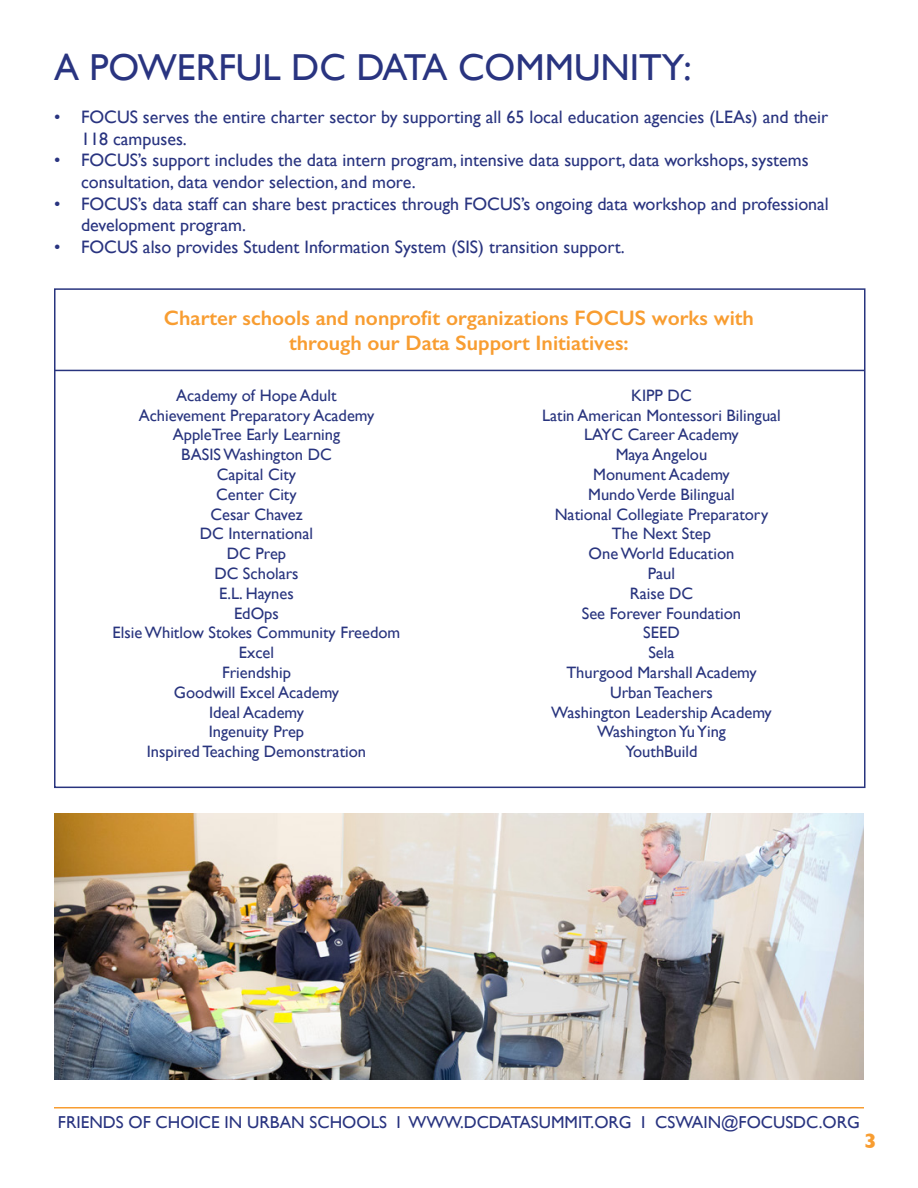
<style>
.page{position:relative;width:918px;height:1188px;background:#fff}
.page>*{position:absolute;margin:0;border:0;box-sizing:border-box;transform-origin:0 0}
.t1{font:37.5px "Gill Sans";color:#293480}
.t2{font:600 21px "Gill Sans";color:#f89d31}
.t3{font:700 21px "Gill Sans";color:#f89d31}
.t4{font:18px/21.6px "Gill Sans";color:#293480}
.t5{font:17.25px "Gill Sans";color:#293480}
.t6{font:16.5px "Gill Sans";color:#28347e}
</style>
<div class="page">
<hr style="left:54px;top:1107px;width:810px;height:1px;background:#f89d31">
<img style="left:54px;top:813px;width:810px;height:267px">
<hr style="left:54px;top:370px;width:810px;height:1px;background:#28347e">
<p class="t1" style="left:54px;top:45px;width:639px">A POWERFUL DC DATA COMMUNITY:</p>
<p class="t4" style="left:54px;top:106px;width:776px">• FOCUS serves the entire charter sector by supporting all 65 local education agencies (LEAs) and their</p>
<p class="t4" style="left:81px;top:128px;width:107px">118 campuses.</p>
<p class="t4" style="left:81px;top:149px;width:729px;text-indent:-27px">• FOCUS’s support includes the data intern program, intensive data support, data workshops, systems consultation, data vendor selection, and more.</p>
<p class="t4" style="left:81px;top:192px;width:749px;text-indent:-27px">• FOCUS’s data staff can share best practices through FOCUS’s ongoing data workshop and professional development program.</p>
<p class="t4" style="left:54px;top:236px;width:572px">• FOCUS also provides Student Information System (SIS) transition support.</p>
<p class="t2" style="left:164px;top:305px;width:592px">Charter schools and nonprofit organizations FOCUS works with</p>
<p class="t2" style="left:289px;top:330px;width:341px">through our Data Support Initiatives:</p>
<p class="t6" style="left:176px;top:386px;width:162px">Academy of Hope Adult</p>
<p class="t6" style="left:139px;top:405px;width:237px">Achievement Preparatory Academy</p>
<p class="t6" style="left:173px;top:425px;width:169px">AppleTree Early Learning</p>
<p class="t6" style="left:181px;top:445px;width:152px">BASISWashington DC</p>
<p class="t6" style="left:217px;top:465px;width:81px">Capital City</p>
<p class="t6" style="left:216px;top:485px;width:82px">Center City</p>
<p class="t6" style="left:210px;top:504px;width:94px">Cesar Chavez</p>
<p class="t6" style="left:200px;top:524px;width:115px">DC International</p>
<p class="t6" style="left:227px;top:544px;width:61px">DC Prep</p>
<p class="t6" style="left:214px;top:564px;width:86px">DC Scholars</p>
<p class="t6" style="left:219px;top:584px;width:76px">E.L. Haynes</p>
<p class="t6" style="left:234px;top:603px;width:46px">EdOps</p>
<p class="t6" style="left:113px;top:623px;width:289px">ElsieWhitlow Stokes Community Freedom</p>
<p class="t6" style="left:239px;top:643px;width:37px">Excel</p>
<p class="t6" style="left:222px;top:663px;width:70px">Friendship</p>
<p class="t6" style="left:174px;top:683px;width:167px">Goodwill Excel Academy</p>
<p class="t6" style="left:209px;top:702px;width:96px">Ideal Academy</p>
<p class="t6" style="left:209px;top:722px;width:97px">Ingenuity Prep</p>
<p class="t6" style="left:147px;top:742px;width:221px">Inspired Teaching Demonstration</p>
<p class="t6" style="left:631px;top:386px;width:62px">KIPP DC</p>
<p class="t6" style="left:542px;top:405px;width:240px">Latin American Montessori Bilingual</p>
<p class="t6" style="left:584px;top:425px;width:156px">LAYC Career Academy</p>
<p class="t6" style="left:616px;top:445px;width:93px">Maya Angelou</p>
<p class="t6" style="left:593px;top:465px;width:138px">Monument Academy</p>
<p class="t6" style="left:588px;top:485px;width:148px">MundoVerde Bilingual</p>
<p class="t6" style="left:555px;top:504px;width:215px">National Collegiate Preparatory</p>
<p class="t6" style="left:612px;top:524px;width:101px">The Next Step</p>
<p class="t6" style="left:589px;top:544px;width:147px">One World Education</p>
<p class="t6" style="left:648px;top:564px;width:29px">Paul</p>
<p class="t6" style="left:630px;top:584px;width:65px">Raise DC</p>
<p class="t6" style="left:582px;top:603px;width:161px">See Forever Foundation</p>
<p class="t6" style="left:643px;top:623px;width:38px">SEED</p>
<p class="t6" style="left:648px;top:643px;width:28px">Sela</p>
<p class="t6" style="left:566px;top:663px;width:192px">Thurgood Marshall Academy</p>
<p class="t6" style="left:610px;top:683px;width:104px">Urban Teachers</p>
<p class="t6" style="left:551px;top:702px;width:222px">Washington Leadership Academy</p>
<p class="t6" style="left:597px;top:722px;width:130px">WashingtonYuYing</p>
<p class="t6" style="left:626px;top:742px;width:73px">YouthBuild</p>
<p class="t5" style="left:58px;top:1112px;width:804px">FRIENDS OF CHOICE IN URBAN SCHOOLS I WWW.DCDATASUMMIT.ORG I CSWAIN@FOCUSDC.ORG</p>
<p class="t3" style="left:864px;top:1125px;width:14px">3</p>
</div>
